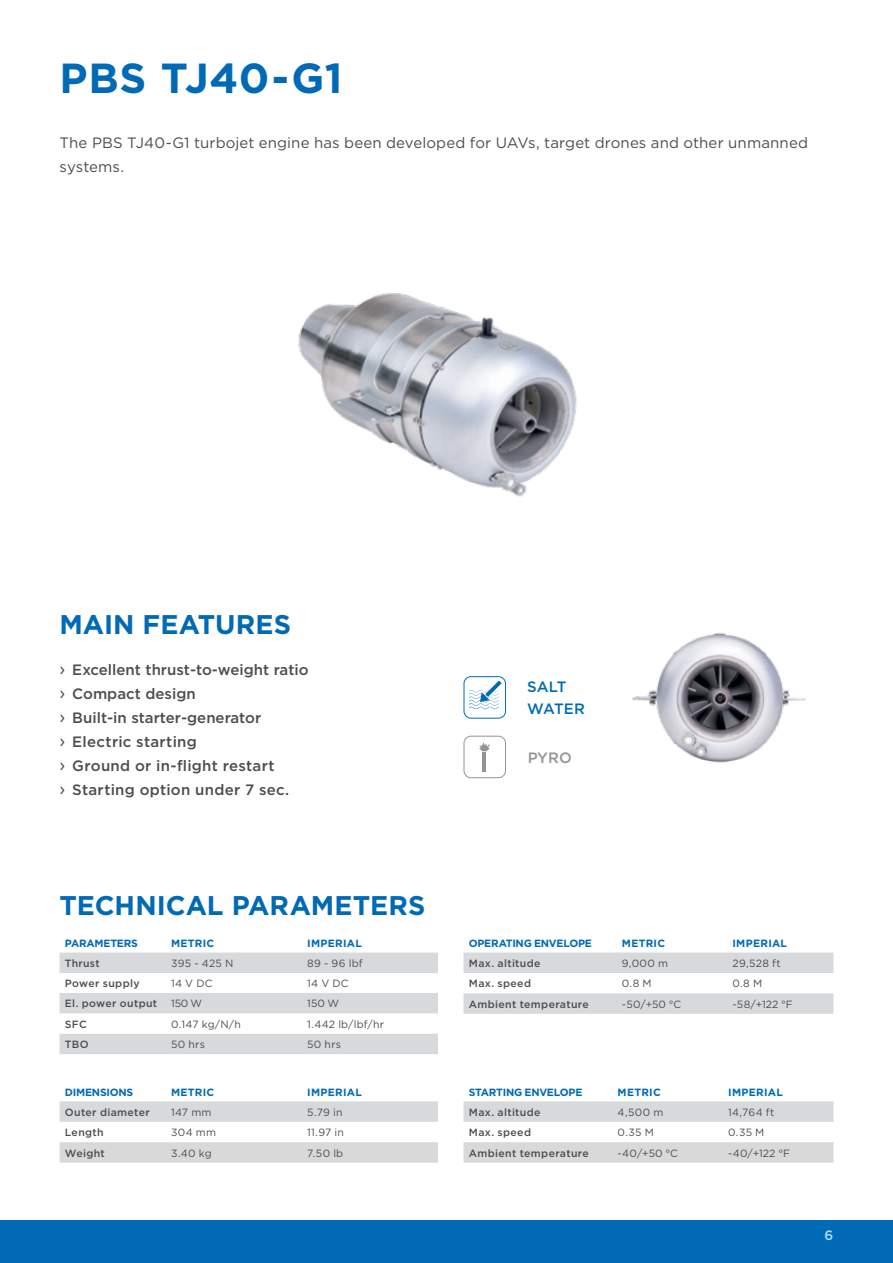
<style>
.page{position:relative;width:893px;height:1263px;background:#fff}
.page>*{position:absolute;margin:0;border:0;box-sizing:border-box;transform-origin:0 0}
.t1{font:700 42px "Gotham";letter-spacing:.015em;color:#006ab6}
.t2{font:700 27px "Gotham";color:#006ab6}
.t3{font:500 15px/24px "Gotham";color:#4d4d4f}
.t4{font:15px/24px "Gotham";letter-spacing:.01em;color:#4d4d4f}
.t5{font:500 15px/21.9px "Gotham";letter-spacing:-.005em;color:#006ab6}
.t6{font:500 13.5px "Gotham";color:#abe1fa}
.t7{font:10.5px "Gotham";letter-spacing:.025em;color:#4d4d4f}
.t8{font:500 10.5px "Gotham";letter-spacing:.035em;color:#4d4d4f}
.t9{font:700 10.5px "Gotham";letter-spacing:.015em;color:#006ab6}
.t10{font:700 10.5px "Gotham";letter-spacing:-.025em;color:#006ab6}
.t11{font:700 10.5px "Gotham";letter-spacing:-.02em;color:#006ab6}
.s1{font-weight:400;font-size:18px}
</style>
<div class="page">
<div style="left:0;top:1220px;width:893px;height:43px;background:#006ab6"></div>
<img style="left:632px;top:633px;width:174px;height:130px">
<img style="left:298px;top:293px;width:279px;height:204px">
<svg style="left:60px;top:952px;width:378px;height:102px"></svg>
<svg style="left:60px;top:1101px;width:378px;height:61px"></svg>
<svg style="left:463px;top:952px;width:370px;height:62px"></svg>
<svg style="left:463px;top:1101px;width:370px;height:61px"></svg>
<svg style="left:463px;top:676px;width:43px;height:43px"></svg>
<svg style="left:463px;top:736px;width:43px;height:42px"></svg>
<h1 class="t1" style="left:60px;top:50px;width:284px">PBS TJ40-G1</h1>
<h3 class="t4" style="left:60px;top:130px;width:750px">The PBS TJ40-G1 turbojet engine has been developed for UAVs, target drones and other unmanned systems.</h3>
<h2 class="t2" style="left:60px;top:606px;width:233px">MAIN FEATURES</h2>
<h3 class="t3" style="left:60px;top:658px;width:251px"><span class="s1">›</span> Excellent thrust-to-weight ratio <span class="s1">›</span> Compact design<br><span class="s1">›</span> Built-in starter-generator<br><span class="s1">›</span> Electric starting<br><span class="s1">›</span> Ground or in-flight restart<br><span class="s1">›</span> Starting option under 7 sec.</h3>
<h2 class="t2" style="left:60px;top:887px;width:367px">TECHNICAL PARAMETERS</h2>
<p class="t10" style="left:65px;top:936px;width:74px">PARAMETERS</p>
<p class="t9" style="left:171px;top:936px;width:45px">METRIC</p>
<p class="t9" style="left:307px;top:936px;width:56px">IMPERIAL</p>
<p class="t8" style="left:65px;top:956px;width:36px">Thrust</p>
<p class="t7" style="left:171px;top:956px;width:64px">395 - 425 N</p>
<p class="t7" style="left:307px;top:956px;width:57px">89 - 96 lbf</p>
<p class="t8" style="left:65px;top:976px;width:76px">Power supply</p>
<p class="t7" style="left:171px;top:977px;width:43px">14 V DC</p>
<p class="t7" style="left:307px;top:977px;width:43px">14 V DC</p>
<p class="t8" style="left:65px;top:997px;width:94px">El. power output</p>
<p class="t7" style="left:171px;top:997px;width:32px">150 W</p>
<p class="t7" style="left:307px;top:997px;width:34px">150 W</p>
<p class="t8" style="left:65px;top:1017px;width:23px">SFC</p>
<p class="t7" style="left:171px;top:1017px;width:71px">0.147 kg/N/h</p>
<p class="t7" style="left:307px;top:1017px;width:78px">1.442 lb/lbf/hr</p>
<p class="t8" style="left:65px;top:1037px;width:25px">TBO</p>
<p class="t7" style="left:171px;top:1038px;width:35px">50 hrs</p>
<p class="t7" style="left:307px;top:1038px;width:35px">50 hrs</p>
<p class="t11" style="left:65px;top:1085px;width:70px">DIMENSIONS</p>
<p class="t9" style="left:171px;top:1085px;width:45px">METRIC</p>
<p class="t9" style="left:307px;top:1085px;width:56px">IMPERIAL</p>
<p class="t8" style="left:65px;top:1105px;width:86px">Outer diameter</p>
<p class="t7" style="left:171px;top:1105px;width:42px">147 mm</p>
<p class="t7" style="left:307px;top:1105px;width:37px">5.79 in</p>
<p class="t8" style="left:65px;top:1125px;width:40px">Length</p>
<p class="t7" style="left:171px;top:1126px;width:46px">304 mm</p>
<p class="t7" style="left:307px;top:1126px;width:38px">11.97 in</p>
<p class="t8" style="left:65px;top:1146px;width:42px">Weight</p>
<p class="t7" style="left:171px;top:1146px;width:42px">3.40 kg</p>
<p class="t7" style="left:307px;top:1146px;width:38px">7.50 lb</p>
<h3 class="t5" style="left:527px;top:676px;width:59px">SALT<br>WATER</h3>
<h3 class="t3" style="left:527px;top:745px;width:46px">PYRO</h3>
<p class="t10" style="left:469px;top:936px;width:125px">OPERATING ENVELOPE</p>
<p class="t9" style="left:622px;top:936px;width:45px">METRIC</p>
<p class="t9" style="left:732px;top:936px;width:56px">IMPERIAL</p>
<p class="t8" style="left:469px;top:956px;width:73px">Max. altitude</p>
<p class="t7" style="left:622px;top:956px;width:48px">9,000 m</p>
<p class="t7" style="left:732px;top:956px;width:50px">29,528 ft</p>
<p class="t8" style="left:469px;top:977px;width:64px">Max. speed</p>
<p class="t7" style="left:622px;top:977px;width:31px">0.8 M</p>
<p class="t7" style="left:732px;top:977px;width:31px">0.8 M</p>
<p class="t8" style="left:469px;top:997px;width:122px">Ambient temperature</p>
<p class="t7" style="left:622px;top:997px;width:61px">-50/+50 °C</p>
<p class="t7" style="left:732px;top:997px;width:62px">-58/+122 °F</p>
<p class="t10" style="left:469px;top:1085px;width:115px">STARTING ENVELOPE</p>
<p class="t9" style="left:618px;top:1085px;width:45px">METRIC</p>
<p class="t9" style="left:728px;top:1085px;width:56px">IMPERIAL</p>
<p class="t8" style="left:469px;top:1105px;width:73px">Max. altitude</p>
<p class="t7" style="left:618px;top:1105px;width:47px">4,500 m</p>
<p class="t7" style="left:728px;top:1105px;width:48px">14,764 ft</p>
<p class="t8" style="left:469px;top:1125px;width:64px">Max. speed</p>
<p class="t7" style="left:618px;top:1126px;width:38px">0.35 M</p>
<p class="t7" style="left:728px;top:1126px;width:38px">0.35 M</p>
<p class="t8" style="left:469px;top:1146px;width:122px">Ambient temperature</p>
<p class="t7" style="left:618px;top:1146px;width:62px">-40/+50 °C</p>
<p class="t7" style="left:728px;top:1146px;width:63px">-40/+122 °F</p>
<p class="t6" style="left:825px;top:1226px;width:10px">6</p>
</div>
